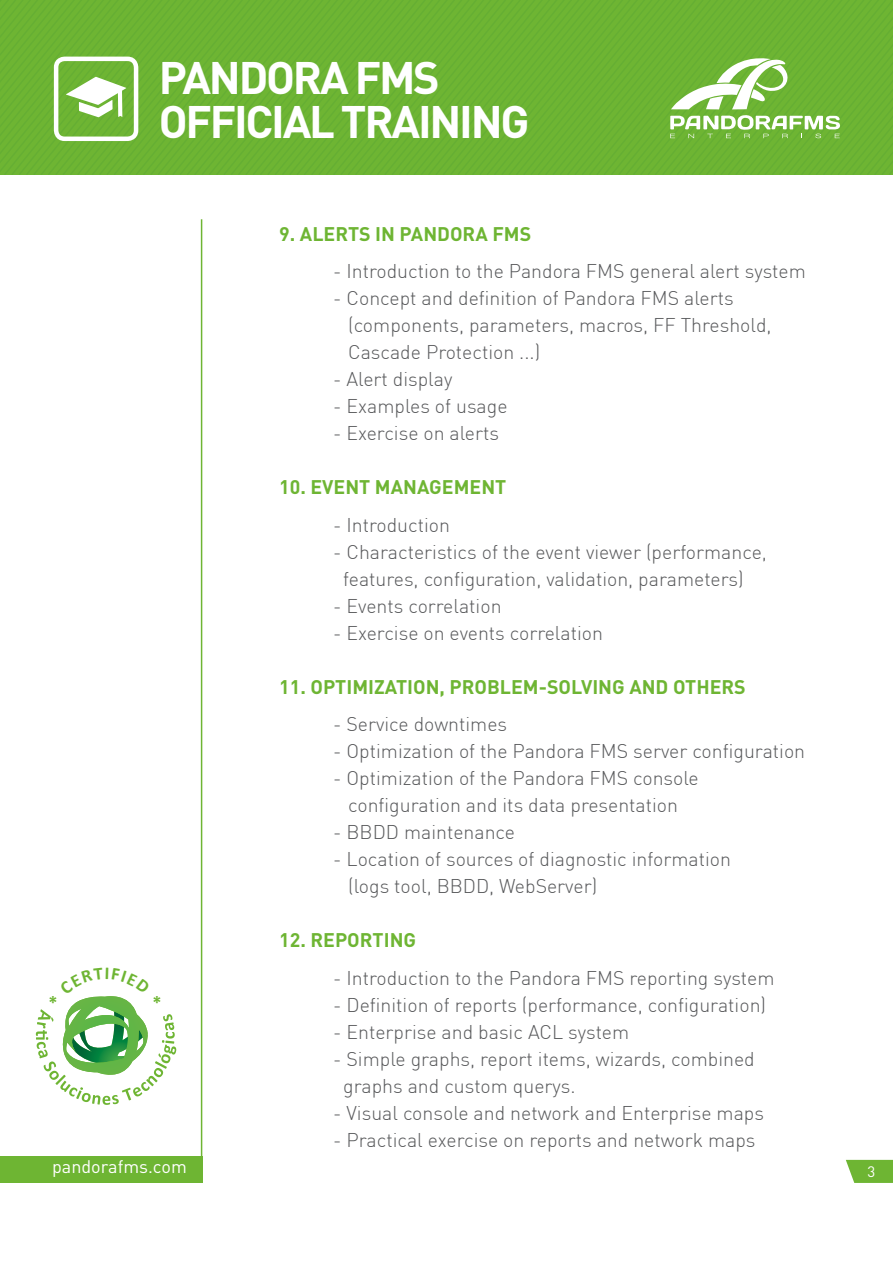
<style>
.page{position:relative;width:893px;height:1263px;background:#fff}
.page>*{position:absolute;margin:0;border:0;box-sizing:border-box;transform-origin:0 0}
.t1{font:700 45px/43.5px "DIN";letter-spacing:-.05em;color:#fff}
.t2{font:300 19.5px/27px "DIN Pro";color:#58595b}
.t3{font:700 19.5px "DIN";color:#6eb533}
.t4{font:700 18.45px "Calibri";color:#6eb533}
.t5{font:18px "DIN";color:#fff}
.t6{font:15px "DIN";color:#fff}
</style>
<div class="page">
<svg style="left:846px;top:1160px;width:47px;height:23px"></svg>
<svg style="left:0;top:0;width:893px;height:175px;background:#6bb333"></svg>
<svg style="left:671px;top:55px;width:117px;height:54px"></svg>
<svg style="left:670px;top:115px;width:171px;height:23px"></svg>
<div style="left:0;top:1155px;width:202px;height:27px;background:#6eb533"></div>
<div style="left:54px;top:57px;width:84px;height:84px;border:4px solid #fff;border-radius:9px"></div>
<svg style="left:66px;top:77px;width:60px;height:40px"></svg>
<hr style="left:201px;top:219px;width:1px;height:961px;background:#6eb533">
<svg style="left:36px;top:996px;width:140px;height:109px"></svg>
<h1 class="t1" style="left:159px;top:54px;width:372px">PANDORA FMS<br>OFFICIAL TRAINING</h1>
<p class="t4" style="left:48px;top:991px;width:11px">*</p>
<p class="t4" style="left:153px;top:991px;width:11px">*</p>
<p class="t3" style="left:279px;top:221px;width:253px">9. ALERTS IN PANDORA FMS</p>
<p class="t2" style="left:333px;top:258px;width:474px">- Introduction to the Pandora FMS general alert system</p>
<p class="t2" style="left:333px;top:285px;width:402px">- Concept and definition of Pandora FMS alerts</p>
<p class="t2" style="left:348px;top:312px;width:425px">(components, parameters, macros, FF Threshold,<br>Cascade Protection ...)</p>
<p class="t2" style="left:333px;top:366px;width:121px">- Alert display</p>
<p class="t2" style="left:333px;top:393px;width:176px">- Examples of usage</p>
<p class="t2" style="left:333px;top:420px;width:167px">- Exercise on alerts</p>
<p class="t3" style="left:279px;top:474px;width:229px">10. EVENT MANAGEMENT</p>
<p class="t2" style="left:333px;top:511px;width:118px">- Introduction</p>
<p class="t2" style="left:333px;top:538px;width:435px">- Characteristics of the event viewer (performance,</p>
<p class="t2" style="left:343px;top:565px;width:402px">features, configuration, validation, parameters)</p>
<p class="t2" style="left:333px;top:592px;width:170px">- Events correlation</p>
<p class="t2" style="left:333px;top:619px;width:271px">- Exercise on events correlation</p>
<p class="t3" style="left:279px;top:674px;width:468px">11. OPTIMIZATION, PROBLEM-SOLVING AND OTHERS</p>
<p class="t2" style="left:333px;top:711px;width:175px">- Service downtimes</p>
<p class="t2" style="left:333px;top:738px;width:473px">- Optimization of the Pandora FMS server configuration</p>
<p class="t2" style="left:333px;top:765px;width:367px">- Optimization of the Pandora FMS console</p>
<p class="t2" style="left:348px;top:792px;width:331px">configuration and its data presentation</p>
<p class="t2" style="left:333px;top:819px;width:183px">- BBDD maintenance</p>
<p class="t2" style="left:348px;top:846px;width:384px;text-indent:-15px">- Location of sources of diagnostic information (logs tool, BBDD, WebServer)</p>
<p class="t3" style="left:279px;top:927px;width:138px">12. REPORTING</p>
<p class="t2" style="left:333px;top:964px;width:443px">- Introduction to the Pandora FMS reporting system</p>
<p class="t2" style="left:333px;top:991px;width:434px">- Definition of reports (performance, configuration)</p>
<p class="t2" style="left:333px;top:1018px;width:298px">- Enterprise and basic ACL system</p>
<p class="t2" style="left:333px;top:1045px;width:423px">- Simple graphs, report items, wizards, combined</p>
<p class="t2" style="left:343px;top:1072px;width:234px">graphs and custom querys.</p>
<p class="t2" style="left:333px;top:1099px;width:432px">- Visual console and network and Enterprise maps</p>
<p class="t2" style="left:333px;top:1126px;width:424px">- Practical exercise on reports and network maps</p>
<p class="t5" style="left:52px;top:1156px;width:136px">pandorafms.com</p>
<p class="t6" style="left:867px;top:1162px;width:9px">3</p>
</div>
